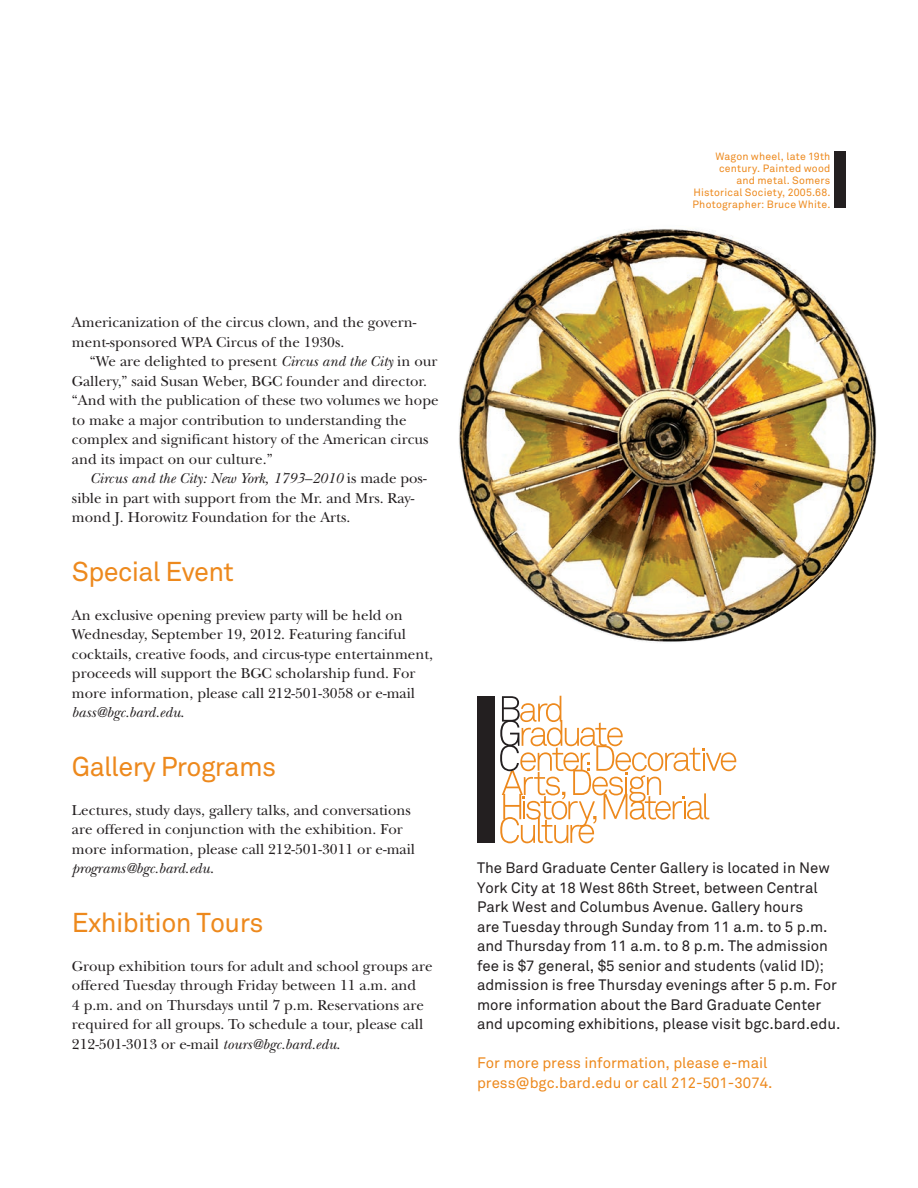
<style>
.page{position:relative;width:918px;height:1188px;background:#fff}
.page>*{position:absolute;margin:0;border:0;box-sizing:border-box;transform-origin:0 0}
.t1{font:27px "Akkurat";letter-spacing:-.025em;color:#ed891d}
.t2{font:15px/19.5px "New Baskerville";color:#231f20}
.t3{font:15px/19.5px "Akkurat";color:#231f20}
.t4{font:15px/19.5px "Akkurat";color:#ed891d}
.t5{font:10.5px/12px "Akkurat";letter-spacing:.02em;color:#ed891d;text-align:right}
.s1{font-style:italic}
</style>
<div class="page">
<svg style="left:500px;top:696px;width:236px;height:147px"></svg>
<div style="left:477px;top:696px;width:18px;height:147px;background:#231f20"></div>
<img style="left:458px;top:225px;width:419px;height:419px;border-radius:209px">
<div style="left:835px;top:152px;width:11px;height:56px;background:#231f20"></div>
<p class="t5" style="left:693px;top:150px;width:139px">Wagon wheel, late 19th century. Painted wood<br>and metal. Somers<br>Historical Society, 2005.68.<br>Photographer: Bruce White.</p>
<p class="t2" style="left:72px;top:312px;width:346px">Americanization of the circus clown, and the govern&shy;ment-sponsored WPA Circus of the 1930s.</p>
<p class="t2" style="left:72px;top:351px;width:368px;text-indent:18px">“We are delighted to present <span class="s1">Circus and the City</span> in our Gallery,” said Susan Weber, BGC founder and director. “And with the publication of these two volumes we hope to make a major contribution to understanding the complex and significant history of the American circus and its impact on our culture.”</p>
<p class="t2" style="left:72px;top:468px;width:356px;text-indent:18px"><span class="s1">Circus and the City: New York, 1793–2010</span> is made pos&shy;sible in part with support from the Mr. and Mrs. Ray&shy;mond J. Horowitz Foundation for the Arts.</p>
<h1 class="t1" style="left:72px;top:555px;width:163px">Special Event</h1>
<p class="t2" style="left:72px;top:605px;width:363px">An exclusive opening preview party will be held on Wednesday, September 19, 2012. Featuring fanciful cocktails, creative foods, and circus-type entertainment, proceeds will support the BGC scholarship fund. For more information, please call 212-501-3058 or e-mail <span class="s1">bass@bgc.bard.edu</span>.</p>
<h1 class="t1" style="left:72px;top:750px;width:206px">Gallery Programs</h1>
<p class="t2" style="left:72px;top:800px;width:345px">Lectures, study days, gallery talks, and conversations are offered in conjunction with the exhibition. For more information, please call 212-501-3011 or e-mail <span class="s1">programs@bgc.bard.edu</span>.</p>
<h1 class="t1" style="left:72px;top:906px;width:193px">Exhibition Tours</h1>
<p class="t2" style="left:72px;top:956px;width:362px">Group exhibition tours for adult and school groups are offered Tuesday through Friday between 11 a.m. and<br>4 p.m. and on Thursdays until 7 p.m. Reservations are required for all groups. To schedule a tour, please call 212-501-3013 or e-mail <span class="s1">tours@bgc.bard.edu</span>.</p>
<p class="t3" style="left:477px;top:858px;width:365px">The Bard Graduate Center Gallery is located in New York City at 18 West 86th Street, between Central Park West and Columbus Avenue. Gallery hours<br>are Tuesday through Sunday from 11 a.m. to 5 p.m. and Thursday from 11 a.m. to 8 p.m. The admission fee is $7 general, $5 senior and students (valid ID); admission is free Thursday evenings after 5 p.m. For more information about the Bard Graduate Center and upcoming exhibitions, please visit bgc.bard.edu.</p>
<p class="t4" style="left:477px;top:1053px;width:297px">For more press information, please e-mail press@bgc.bard.edu or call 212-501-3074.</p>
</div>
